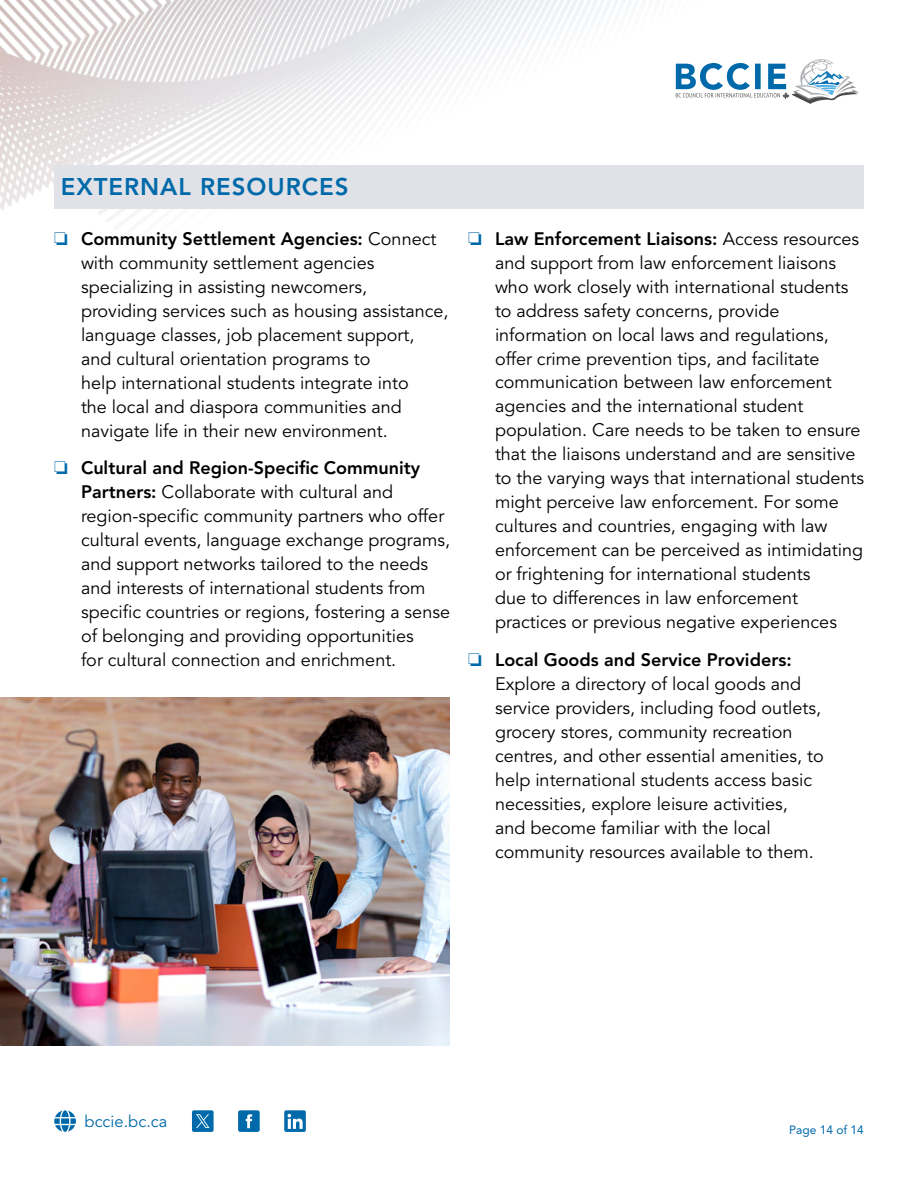
<style>
.page{position:relative;width:918px;height:1188px;background:#fff}
.page>*{position:absolute;margin:0;border:0;box-sizing:border-box;transform-origin:0 0}
.t1{font:800 24px "Avenir LT Std";letter-spacing:.04em;color:#0069aa}
.t2{font:18px/24px "Avenir LT Std";color:#000}
.t3{font:16.5px "Avenir LT Std";color:#0069aa}
.t4{font:12px "Avenir LT Std";color:#0069aa}
.s1{color:#0069aa}
.s2{font-weight:800}
</style>
<div class="page">
<svg style="left:192px;top:1110px;width:22px;height:22px"></svg>
<svg style="left:238px;top:1110px;width:22px;height:22px"></svg>
<svg style="left:284px;top:1110px;width:22px;height:22px"></svg>
<svg style="left:54px;top:1110px;width:22px;height:22px"></svg>
<img style="left:0;top:0;width:864px;height:222px">
<div style="left:54px;top:166px;width:810px;height:43px;background:#e0e2e8"></div>
<img style="left:0;top:698px;width:450px;height:347px">
<h1 class="t1" style="left:61px;top:173px;width:289px">EXTERNAL RESOURCES</h1>
<p class="t2" style="left:81px;top:227px;width:369px;text-indent:-27px"><span class="s1">❏</span> <span class="s2">Community Settlement Agencies:</span> Connect with community settlement agencies specializing in assisting newcomers, providing services such as housing assistance, language classes, job placement support, and cultural orientation programs to<br>help international students integrate into<br>the local and diaspora communities and navigate life in their new environment.</p>
<p class="t2" style="left:81px;top:456px;width:371px;text-indent:-27px"><span class="s1">❏</span> <span class="s2">Cultural and Region-Specific Community Partners:</span> Collaborate with cultural and region-specific community partners who offer cultural events, language exchange programs, and support networks tailored to the needs and interests of international students from specific countries or regions, fostering a sense of belonging and providing opportunities<br>for cultural connection and enrichment.</p>
<p class="t2" style="left:495px;top:227px;width:371px;text-indent:-27px"><span class="s1">❏</span> <span class="s2">Law Enforcement Liaisons:</span> Access resources and support from law enforcement liaisons who work closely with international students to address safety concerns, provide information on local laws and regulations, offer crime prevention tips, and facilitate communication between law enforcement agencies and the international student population. Care needs to be taken to ensure that the liaisons understand and are sensitive to the varying ways that international students might perceive law enforcement. For some cultures and countries, engaging with law enforcement can be perceived as intimidating or frightening for international students<br>due to differences in law enforcement practices or previous negative experiences</p>
<p class="t2" style="left:495px;top:648px;width:330px;text-indent:-27px"><span class="s1">❏</span> <span class="s2">Local Goods and Service Providers:<br></span>Explore a directory of local goods and service providers, including food outlets, grocery stores, community recreation centres, and other essential amenities, to help international students access basic necessities, explore leisure activities,<br>and become familiar with the local community resources available to them.</p>
<p class="t3" style="left:85px;top:1112px;width:84px">bccie.bc.ca</p>
<p class="t4" style="left:789px;top:1123px;width:76px">Page 14 of 14</p>
</div>
